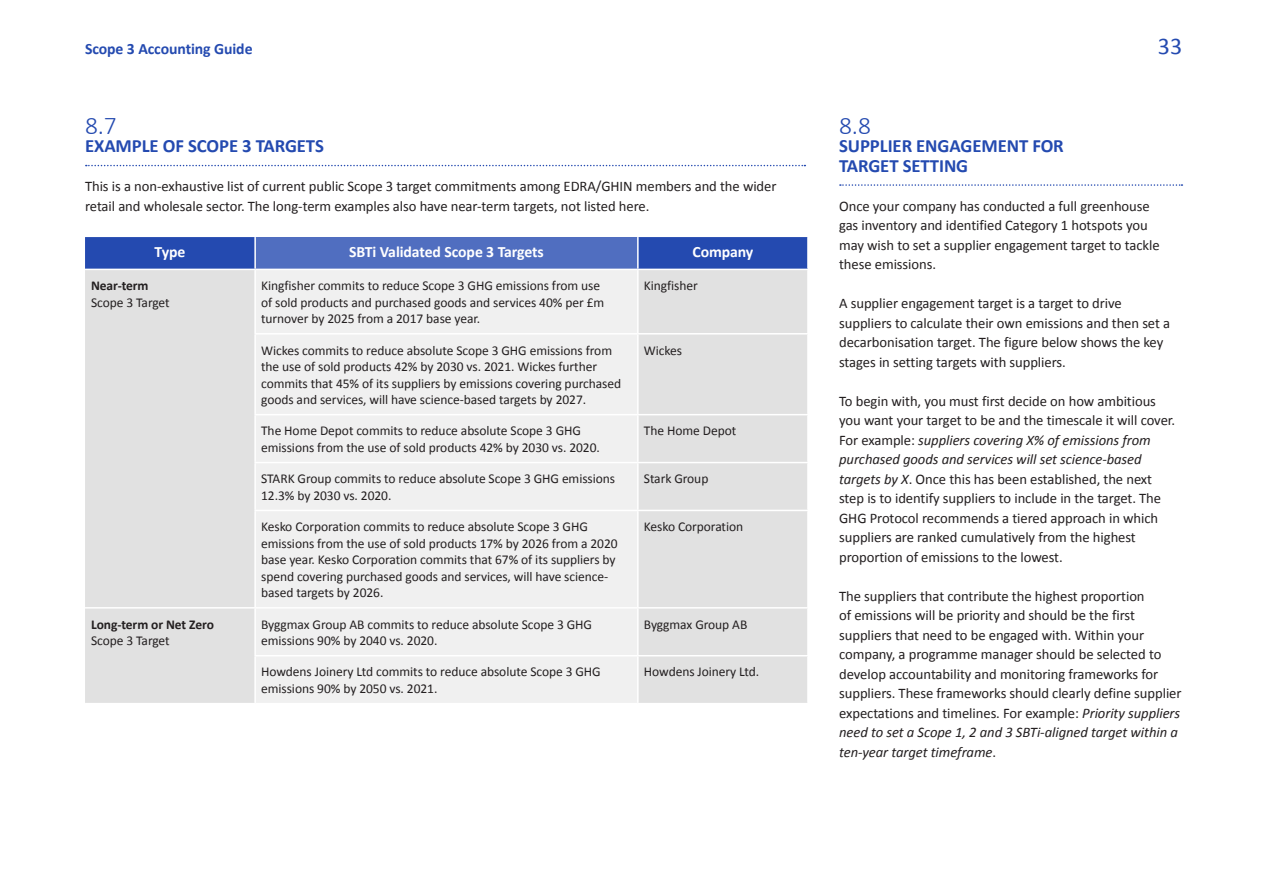
<style>
.page{position:relative;width:1263px;height:893px;background:#fff}
.page>*{position:absolute;margin:0;border:0;box-sizing:border-box;transform-origin:0 0}
.Section_numbers{font:300 25.5px "Calibri";color:#244ab0}
.t1{font:24px "Calibri";color:#244ab0}
.Section_Headings{font:700 18.75px/19.5px "Calibri";letter-spacing:-.005em;color:#244ab0}
.Body_intro{font:700 15.75px "Calibri";letter-spacing:-.005em;color:#fff}
.t2{font:700 15.75px "Calibri";letter-spacing:-.005em;color:#244ab0}
.Body_text{font:14.7px/19.5px "Calibri";letter-spacing:-.005em;color:#231f20}
.body_text_tables_no_baseline_grid{font:13.5px/16.5px "Calibri";letter-spacing:-.005em;color:#231f20}
.body_text_tables_no_baseline_grid-2{font:700 13.5px/16.5px "Calibri";letter-spacing:-.005em;color:#231f20}
.s1{font-weight:700}
.s2{font-weight:400}
.s3{font-style:italic}
</style>
<div class="page">
<svg style="left:840px;top:184px;width:342px;height:2px"></svg>
<svg style="left:86px;top:165px;width:719px;height:1px"></svg>
<div style="left:85px;top:237px;width:722px;height:32px;background:#244ab0"></div>
<div style="left:255px;top:237px;width:383px;height:32px;background:#506ec0"></div>
<div style="left:85px;top:270px;width:722px;height:433px;background:#e1e1e1"></div>
<div style="left:256px;top:270px;width:381px;height:433px;background:#f0f0f0"></div>
<hr style="left:254px;top:333px;width:384px;height:1px;background:#fff">
<hr style="left:638px;top:333px;width:171px;height:1px;background:#fff">
<hr style="left:254px;top:414px;width:384px;height:1px;background:#fff">
<hr style="left:638px;top:414px;width:171px;height:1px;background:#fff">
<hr style="left:254px;top:462px;width:384px;height:1px;background:#fff">
<hr style="left:638px;top:462px;width:171px;height:1px;background:#fff">
<hr style="left:254px;top:510px;width:384px;height:1px;background:#fff">
<hr style="left:638px;top:510px;width:171px;height:1px;background:#fff">
<hr style="left:85px;top:607px;width:170px;height:2px;background:#fff">
<hr style="left:255px;top:607px;width:383px;height:2px;background:#fff">
<hr style="left:638px;top:607px;width:171px;height:2px;background:#fff">
<hr style="left:254px;top:655px;width:384px;height:1px;background:#fff">
<hr style="left:638px;top:655px;width:171px;height:1px;background:#fff">
<hr style="left:254px;top:237px;width:2px;height:32px;background:#fff">
<hr style="left:637px;top:237px;width:2px;height:32px;background:#fff">
<hr style="left:254px;top:270px;width:2px;height:63px;background:#fff">
<hr style="left:637px;top:270px;width:2px;height:63px;background:#fff">
<hr style="left:254px;top:334px;width:2px;height:80px;background:#fff">
<hr style="left:637px;top:334px;width:2px;height:80px;background:#fff">
<hr style="left:254px;top:415px;width:2px;height:47px;background:#fff">
<hr style="left:637px;top:415px;width:2px;height:47px;background:#fff">
<hr style="left:254px;top:463px;width:2px;height:47px;background:#fff">
<hr style="left:637px;top:463px;width:2px;height:47px;background:#fff">
<hr style="left:254px;top:511px;width:2px;height:96px;background:#fff">
<hr style="left:637px;top:511px;width:2px;height:96px;background:#fff">
<hr style="left:254px;top:609px;width:2px;height:46px;background:#fff">
<hr style="left:637px;top:609px;width:2px;height:46px;background:#fff">
<hr style="left:254px;top:656px;width:2px;height:47px;background:#fff">
<hr style="left:637px;top:656px;width:2px;height:47px;background:#fff">
<p class="t2" style="left:85px;top:39px;width:169px">Scope 3 Accounting Guide</p>
<h2 class="t1" style="left:1158px;top:31px;width:26px">33</h2>
<p class="Section_numbers" style="left:85px;top:110px;width:33px">8.7</p>
<p class="Section_Headings" style="left:85px;top:136px;width:240px">EXAMPLE OF SCOPE 3 TARGETS</p>
<p class="Body_text" style="left:85px;top:176px;width:693px">This is a non-exhaustive list of current public Scope 3 target commitments among EDRA/GHIN members and the wider retail and wholesale sector. The long-term examples also have near-term targets, not listed here.</p>
<p class="Body_intro" style="left:155px;top:242px;width:32px">Type</p>
<p class="Body_intro" style="left:349px;top:242px;width:196px">SBTi Validated Scope 3 Targets</p>
<p class="Body_intro" style="left:692px;top:242px;width:63px">Company</p>
<p class="body_text_tables_no_baseline_grid" style="left:91px;top:277px;width:80px"><span class="s1">Near-term<br></span>Scope 3 Target</p>
<p class="body_text_tables_no_baseline_grid" style="left:261px;top:277px;width:345px">Kingfisher commits to reduce Scope 3 GHG emissions from use of sold products and purchased goods and services 40% per £m turnover by 2025 from a 2017 base year.</p>
<p class="body_text_tables_no_baseline_grid" style="left:644px;top:277px;width:55px">Kingfisher</p>
<p class="body_text_tables_no_baseline_grid" style="left:261px;top:342px;width:361px">Wickes commits to reduce absolute Scope 3 GHG emissions from the use of sold products 42% by 2030 vs. 2021. Wickes further commits that 45% of its suppliers by emissions covering purchased goods and services, will have science-based targets by 2027.</p>
<p class="body_text_tables_no_baseline_grid" style="left:644px;top:342px;width:40px">Wickes</p>
<p class="body_text_tables_no_baseline_grid" style="left:261px;top:423px;width:340px">The Home Depot commits to reduce absolute Scope 3 GHG emissions from the use of sold products 42% by 2030 vs. 2020.</p>
<p class="body_text_tables_no_baseline_grid" style="left:644px;top:423px;width:94px">The Home Depot</p>
<p class="body_text_tables_no_baseline_grid" style="left:261px;top:471px;width:356px">STARK Group commits to reduce absolute Scope 3 GHG emissions<br>12.3% by 2030 vs. 2020.</p>
<p class="body_text_tables_no_baseline_grid" style="left:644px;top:471px;width:66px">Stark Group</p>
<p class="body_text_tables_no_baseline_grid" style="left:261px;top:518px;width:358px">Kesko Corporation commits to reduce absolute Scope 3 GHG emissions from the use of sold products 17% by 2026 from a 2020 base year. Kesko Corporation commits that 67% of its suppliers by spend covering purchased goods and services, will have science&shy;based targets by 2026.</p>
<p class="body_text_tables_no_baseline_grid" style="left:644px;top:518px;width:101px">Kesko Corporation</p>
<p class="body_text_tables_no_baseline_grid-2" style="left:91px;top:616px;width:124px">Long-term or Net Zero<br><span class="s2">Scope 3 Target</span></p>
<p class="body_text_tables_no_baseline_grid" style="left:261px;top:616px;width:332px">Byggmax Group AB commits to reduce absolute Scope 3 GHG emissions 90% by 2040 vs. 2020.</p>
<p class="body_text_tables_no_baseline_grid" style="left:644px;top:616px;width:105px">Byggmax Group AB</p>
<p class="body_text_tables_no_baseline_grid" style="left:261px;top:664px;width:341px">Howdens Joinery Ltd commits to reduce absolute Scope 3 GHG emissions 90% by 2050 vs. 2021.</p>
<p class="body_text_tables_no_baseline_grid" style="left:644px;top:664px;width:117px">Howdens Joinery Ltd.</p>
<p class="Section_numbers" style="left:839px;top:110px;width:33px">8.8</p>
<p class="Section_Headings" style="left:839px;top:136px;width:226px">SUPPLIER ENGAGEMENT FOR<br>TARGET SETTING</p>
<p class="Body_text" style="left:839px;top:196px;width:322px">Once your company has conducted a full greenhouse gas inventory and identified Category 1 hotspots you may wish to set a supplier engagement target to tackle these emissions.</p>
<p class="Body_text" style="left:839px;top:293px;width:332px">A supplier engagement target is a target to drive suppliers to calculate their own emissions and then set a decarbonisation target. The figure below shows the key stages in setting targets with suppliers.</p>
<p class="Body_text" style="left:839px;top:391px;width:337px">To begin with, you must first decide on how ambitious you want your target to be and the timescale it will cover.<br>For example: <span class="s3">suppliers covering X% of emissions from purchased goods and services will set science-based targets by X</span>. Once this has been established, the next step is to identify suppliers to include in the target. The GHG Protocol recommends a tiered approach in which suppliers are ranked cumulatively from the highest proportion of emissions to the lowest.</p>
<p class="Body_text" style="left:839px;top:586px;width:344px">The suppliers that contribute the highest proportion<br>of emissions will be priority and should be the first suppliers that need to be engaged with. Within your company, a programme manager should be selected to develop accountability and monitoring frameworks for suppliers. These frameworks should clearly define supplier expectations and timelines. For example: <span class="s3">Priority suppliers need to set a Scope 1, 2 and 3 SBTi-aligned target within a ten-year target timeframe</span>.</p>
</div>
